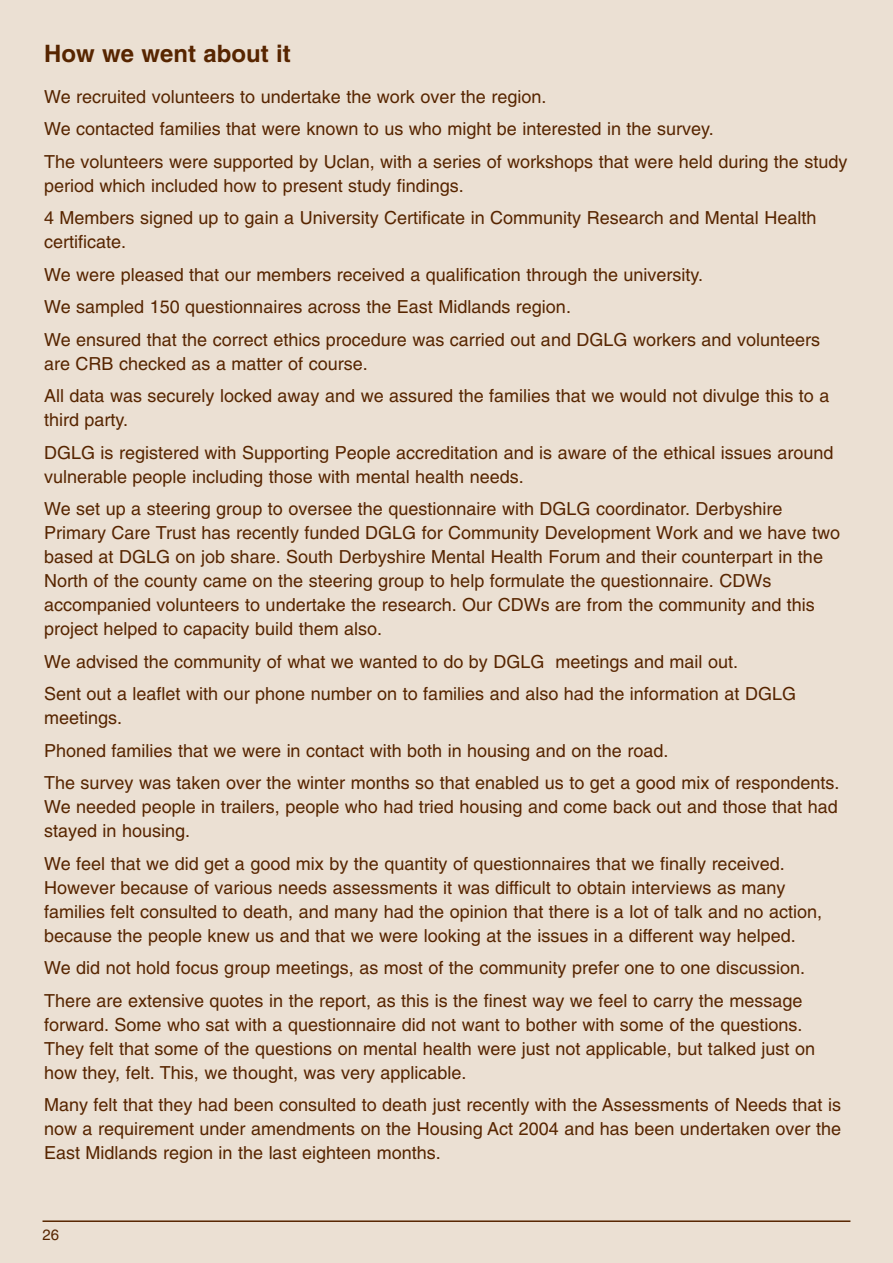
<style>
.page{position:relative;width:893px;height:1263px;background:#ebe0d3}
.page>*{position:absolute;margin:0;border:0;box-sizing:border-box;transform-origin:0 0}
.t1{font:700 24px "Helvetica";color:#572500}
.t2{font:18px/32.5px "Helvetica";color:#572500}
.t3{font:15px "Helvetica";color:#572500}
</style>
<div class="page">
<hr style="left:43px;top:1220px;width:807px;height:2px;background:#572500">
<h1 class="t1" style="left:44px;top:44px;width:248px">How we went about it</h1>
<p class="t2" style="left:44px;top:82px;width:805px">We recruited volunteers to undertake the work over the region.<br>We contacted families that were known to us who might be interested in the survey.<br>The volunteers were supported by Uclan, with a series of workshops that were held during the study</p>
<p class="t2" style="left:44px;top:171px;width:774px">period which included how to present study findings.<br>4 Members signed up to gain a University Certificate in Community Research and Mental Health</p>
<p class="t2" style="left:44px;top:227px;width:778px">certificate.<br>We were pleased that our members received a qualification through the university.<br>We sampled 150 questionnaires across the East Midlands region.<br>We ensured that the correct ethics procedure was carried out and DGLG workers and volunteers</p>
<p class="t2" style="left:44px;top:349px;width:787px">are CRB checked as a matter of course.<br>All data was securely locked away and we assured the families that we would not divulge this to a</p>
<p class="t2" style="left:44px;top:405px;width:791px">third party.<br>DGLG is registered with Supporting People accreditation and is aware of the ethical issues around</p>
<p class="t2" style="left:44px;top:462px;width:740px">vulnerable people including those with mental health needs.<br>We set up a steering group to oversee the questionnaire with DGLG coordinator. Derbyshire</p>
<p class="t2" style="left:44px;top:522px;width:798px;line-height:24px">Primary Care Trust has recently funded DGLG for Community Development Work and we have two based at DGLG on job share. South Derbyshire Mental Health Forum and their counterpart in the North of the county came on the steering group to help formulate the questionnaire. CDWs accompanied volunteers to undertake the research. Our CDWs are from the community and this project helped to capacity build them also.</p>
<p class="t2" style="left:44px;top:647px;width:753px">We advised the community of what we wanted to do by DGLG meetings and mail out.<br>Sent out a leaflet with our phone number on to families and also had the information at DGLG</p>
<p class="t2" style="left:44px;top:703px;width:797px">meetings.<br>Phoned families that we were in contact with both in housing and on the road.<br>The survey was taken over the winter months so that enabled us to get a good mix of respondents.</p>
<p class="t2" style="left:44px;top:796px;width:795px;line-height:24px">We needed people in trailers, people who had tried housing and come back out and those that had stayed in housing.</p>
<p class="t2" style="left:44px;top:853px;width:780px;line-height:24px">We feel that we did get a good mix by the quantity of questionnaires that we finally received.<br>However because of various needs assessments it was difficult to obtain interviews as many families felt consulted to death, and many had the opinion that there is a lot of talk and no action, because the people knew us and that we were looking at the issues in a different way helped.</p>
<p class="t2" style="left:44px;top:953px;width:763px">We did not hold focus group meetings, as most of the community prefer one to one discussion.<br>There are extensive quotes in the report, as this is the finest way we feel to carry the message</p>
<p class="t2" style="left:44px;top:1014px;width:772px;line-height:24px">forward. Some who sat with a questionnaire did not want to bother with some of the questions.<br>They felt that some of the questions on mental health were just not applicable, but talked just on how they, felt. This, we thought, was very applicable.</p>
<p class="t2" style="left:44px;top:1094px;width:799px;line-height:24px;text-align:justify">Many felt that they had been consulted to death just recently with the Assessments of Needs that is now a requirement under amendments on the Housing Act 2004 and has been undertaken over the East Midlands region in the last eighteen months.</p>
<p class="t3" style="left:43px;top:1229px;width:18px">26</p>
</div>
